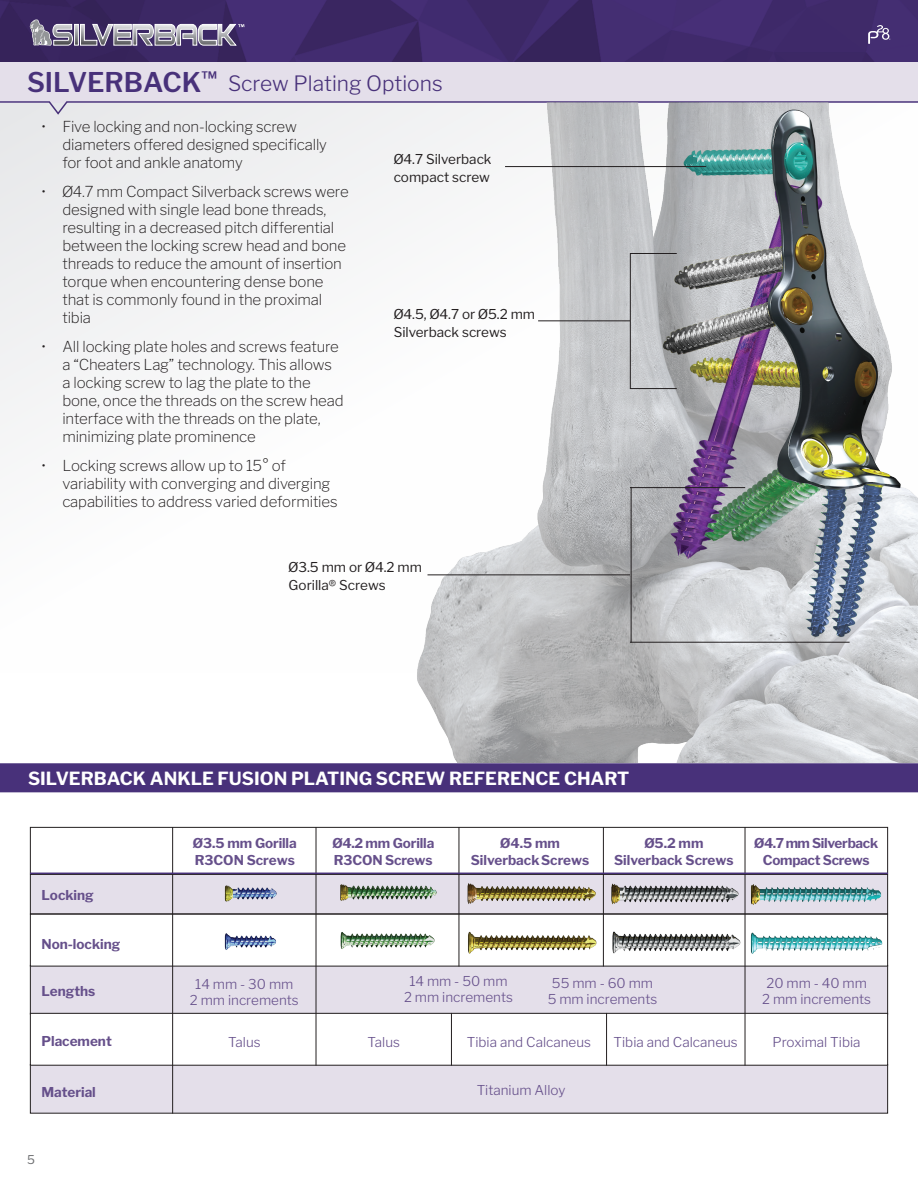
<style>
.page{position:relative;width:918px;height:1188px;background:#fff}
.page>*{position:absolute;margin:0;border:0;box-sizing:border-box;transform-origin:0 0}
.t1{font:300 21px "Libre Franklin";color:#48317a}
.t2{font:700 18px "Libre Franklin";color:#fff}
.t3{font:200 15px/18px "Libre Franklin";letter-spacing:-.01em;color:#231f20}
.t4{font:300 13.5px/16.2px "Libre Franklin";color:#66508b;text-align:center}
.t5{font:700 13.5px/16.2px "Libre Franklin";color:#66508b}
.t6{font:13.5px/18px "Libre Franklin";color:#231f20}
.t7{font:700 13.5px/16.2px "Libre Franklin";letter-spacing:-.02em;color:#66508b;text-align:center}
.t8{font:12px "Libre Franklin";color:#6c6d70}
.s1{font-weight:600;font-size:27px}
</style>
<div class="page">
<div style="left:0;top:61px;width:918px;height:39px;background:#e4dfea"></div>
<img style="left:0;top:0;width:918px;height:61px">
<svg style="left:30px;top:20px;width:214px;height:26px;background:#867e99"></svg>
<svg style="left:868px;top:25px;width:22px;height:19px"></svg>
<div style="left:0;top:103px;width:918px;height:570px;background:#f7f7f8"></div>
<div style="left:30px;top:1064px;width:858px;height:50px;background:#e4dfea"></div>
<div style="left:30px;top:965px;width:858px;height:49px;background:#e4dfea"></div>
<div style="left:30px;top:827px;width:858px;height:47px;border:1px solid #231f20"></div>
<div style="left:30px;top:874px;width:858px;height:40px;background:#e4dfea;border:1px solid #231f20"></div>
<div style="left:30px;top:1013px;width:858px;height:53px;background:#fff;border:1px solid #231f20"></div>
<svg style="left:0;top:100px;width:918px;height:16px"></svg>
<img style="left:338px;top:103px;width:580px;height:659px">
<hr style="left:428px;top:574px;width:202px;height:1px;background:#231f20">
<hr style="left:630px;top:487px;width:115px;height:1px;background:#231f20">
<hr style="left:630px;top:642px;width:220px;height:1px;background:#231f20">
<hr style="left:631px;top:487px;width:1px;height:156px;background:#231f20">
<hr style="left:538px;top:320px;width:92px;height:1px;background:#231f20">
<hr style="left:630px;top:253px;width:47px;height:1px;background:#231f20">
<hr style="left:630px;top:388px;width:47px;height:1px;background:#231f20">
<hr style="left:630px;top:254px;width:1px;height:135px;background:#231f20">
<hr style="left:505px;top:166px;width:201px;height:1px;background:#231f20">
<div style="left:30px;top:914px;width:858px;height:52px;background:#fff;border:1px solid #231f20"></div>
<hr style="left:603px;top:827px;width:1px;height:139px;background:#231f20">
<hr style="left:316px;top:827px;width:1px;height:239px;background:#231f20">
<hr style="left:172px;top:827px;width:1px;height:287px;background:#231f20">
<hr style="left:459px;top:827px;width:1px;height:139px;background:#231f20">
<hr style="left:451px;top:1013px;width:1px;height:53px;background:#231f20">
<hr style="left:606px;top:1013px;width:1px;height:53px;background:#231f20">
<hr style="left:745px;top:827px;width:1px;height:239px;background:#231f20">
<img style="left:173px;top:928px;width:103px;height:31px">
<img style="left:340px;top:932px;width:95px;height:17px">
<img style="left:458px;top:930px;width:146px;height:31px">
<img style="left:599px;top:927px;width:138px;height:31px">
<img style="left:175px;top:874px;width:139px;height:39px">
<img style="left:333px;top:884px;width:111px;height:29px">
<img style="left:453px;top:881px;width:156px;height:32px">
<img style="left:598px;top:880px;width:139px;height:31px">
<img style="left:737px;top:927px;width:151px;height:31px">
<img style="left:737px;top:880px;width:151px;height:31px">
<div style="left:0;top:763px;width:918px;height:29px;background:#48317a"></div>
<hr style="left:30px;top:873px;width:858px;height:1px;background:#48317a">
<h1 class="t1" style="left:27px;top:71px;width:417px"><span class="s1">SILVERBACK</span><sup>™</sup> Screw Plating Options</h1>
<p class="t3" style="left:62px;top:118px;width:266px;text-indent:-21px">• Five locking and non-locking screw diameters offered designed specifically for foot and ankle anatomy</p>
<p class="t3" style="left:62px;top:183px;width:288px;text-indent:-21px">• Ø4.7 mm Compact Silverback screws were designed with single lead bone threads, resulting in a decreased pitch differential between the locking screw head and bone threads to reduce the amount of insertion torque when encountering dense bone that is commonly found in the proximal tibia</p>
<p class="t3" style="left:62px;top:338px;width:283px;text-indent:-21px">• All locking plate holes and screws feature a “Cheaters Lag” technology. This allows a locking screw to lag the plate to the bone, once the threads on the screw head interface with the threads on the plate, minimizing plate prominence</p>
<p class="t3" style="left:62px;top:456px;width:277px;text-indent:-21px">• Locking screws allow up to 15° of variability with converging and diverging capabilities to address varied deformities</p>
<p class="t6" style="left:394px;top:151px;width:99px">Ø4.7 Silverback compact screw</p>
<p class="t6" style="left:394px;top:305px;width:143px">Ø4.5, Ø4.7 or Ø5.2 mm<br>Silverback screws</p>
<p class="t6" style="left:289px;top:558px;width:135px">Ø3.5 mm or Ø4.2 mm<br>Gorilla® Screws</p>
<p class="t2" style="left:28px;top:768px;width:603px">SILVERBACK ANKLE FUSION PLATING SCREW REFERENCE CHART</p>
<p class="t5" style="left:41px;top:887px;width:54px">Locking</p>
<p class="t5" style="left:41px;top:936px;width:80px">Non-locking</p>
<p class="t5" style="left:193px;top:835px;width:105px">Ø3.5 mm Gorilla<br>R3CON Screws</p>
<p class="t5" style="left:332px;top:835px;width:103px">Ø4.2 mm Gorilla<br>R3CON Screws</p>
<p class="t5" style="left:471px;top:835px;width:120px;text-align:center">Ø4.5 mm<br>SilverbackScrews</p>
<p class="t5" style="left:614px;top:835px;width:121px;text-align:center">Ø5.2 mm<br>Silverback Screws</p>
<p class="t7" style="left:754px;top:835px;width:125px">Ø4.7 mm Silverback<br>Compact Screws</p>
<p class="t5" style="left:41px;top:983px;width:56px">Lengths</p>
<p class="t5" style="left:41px;top:1033px;width:72px">Placement</p>
<p class="t5" style="left:41px;top:1084px;width:56px">Material</p>
<p class="t8" style="left:27px;top:1152px;width:9px">5</p>
<p class="t4" style="left:404px;top:973px;width:110px">14 mm - 50 mm<br>2 mm increments</p>
<p class="t4" style="left:548px;top:975px;width:111px">55 mm - 60 mm<br>5 mm increments</p>
<p class="t4" style="left:762px;top:975px;width:110px">20 mm - 40 mm<br>2 mm increments</p>
<p class="t4" style="left:190px;top:976px;width:110px">14 mm - 30 mm<br>2 mm increments</p>
<p class="t4" style="left:228px;top:1034px;width:34px">Talus</p>
<p class="t4" style="left:367px;top:1034px;width:34px">Talus</p>
<p class="t4" style="left:467px;top:1034px;width:126px">Tibia and Calcaneus</p>
<p class="t4" style="left:477px;top:1082px;width:91px">Titanium Alloy</p>
<p class="t4" style="left:614px;top:1034px;width:126px">Tibia and Calcaneus</p>
<p class="t4" style="left:772px;top:1034px;width:90px">Proximal Tibia</p>
</div>
